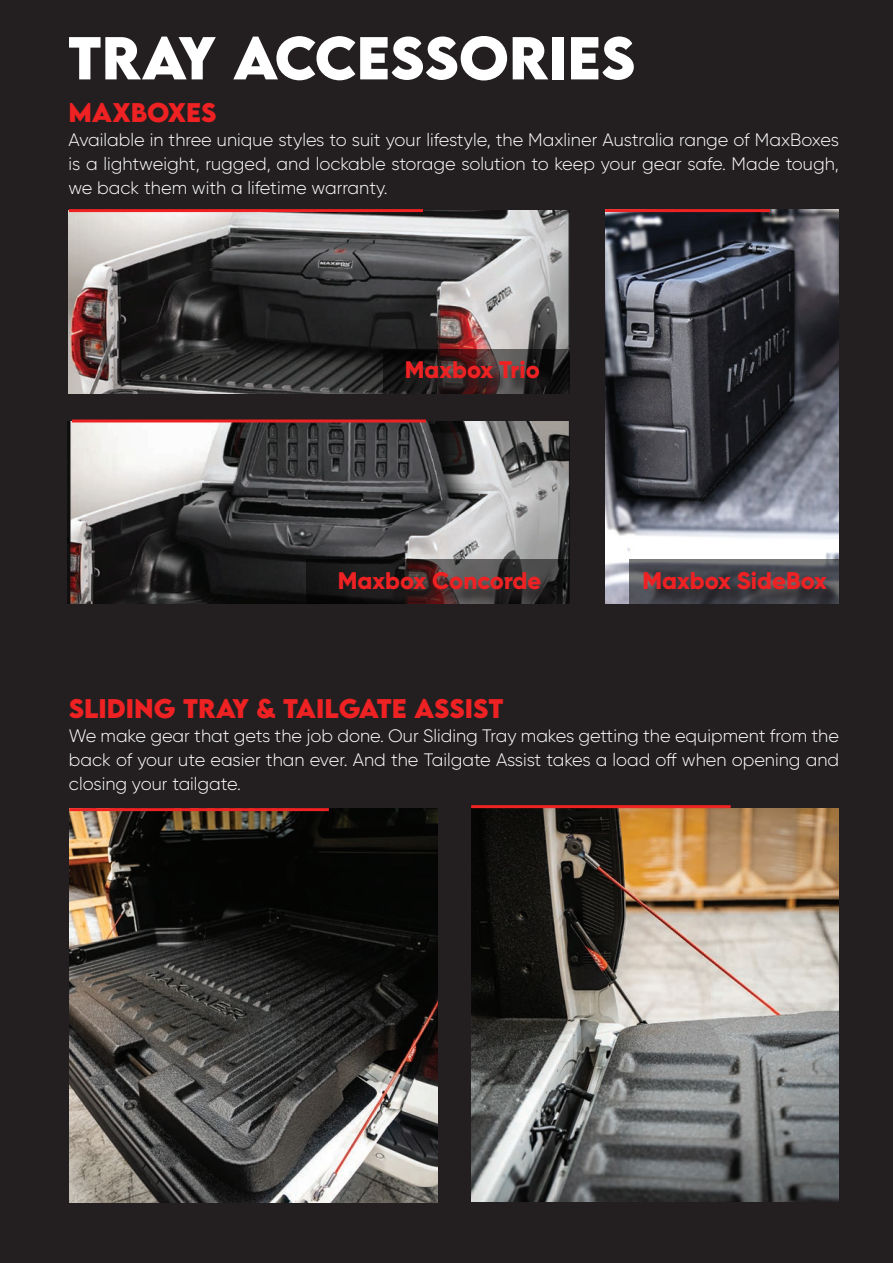
<style>
.page{position:relative;width:893px;height:1263px;background:#231f20}
.page>*{position:absolute;margin:0;border:0;box-sizing:border-box;transform-origin:0 0}
.t1{font:700 53.7px "LEMONMILK";color:#fff}
.t2{font:800 24px "Gilroy";color:#ee2123}
.t3{font:700 24px "LEMONMILK";color:#ee2123}
.t4{font:300 18px/24px "Gilroy";color:#fff;text-align:justify}
</style>
<div class="page">
<img style="left:69px;top:211px;width:500px;height:182px">
<img style="left:605px;top:209px;width:234px;height:395px">
<hr style="left:69px;top:209px;width:354px;height:3px;background:#ee2123">
<img style="left:67px;top:421px;width:502px;height:183px">
<hr style="left:72px;top:419px;width:354px;height:3px;background:#ee2123">
<hr style="left:605px;top:209px;width:165px;height:3px;background:#ee2123">
<svg style="left:306px;top:559px;width:262px;height:45px"></svg>
<svg style="left:341px;top:574px;width:218px;height:30px"></svg>
<svg style="left:629px;top:559px;width:210px;height:45px;background:#58595f"></svg>
<svg style="left:646px;top:574px;width:193px;height:30px;background:#3f3f45"></svg>
<svg style="left:383px;top:349px;width:185px;height:45px"></svg>
<svg style="left:408px;top:364px;width:149px;height:30px"></svg>
<img style="left:69px;top:808px;width:368px;height:395px">
<img style="left:471px;top:808px;width:368px;height:393px">
<hr style="left:471px;top:805px;width:260px;height:3px;background:#ee2123">
<hr style="left:69px;top:808px;width:260px;height:3px;background:#ee2123">
<h1 class="t1" style="left:68px;top:22px;width:569px">TRAY ACCESSORIES</h1>
<h2 class="t3" style="left:68px;top:96px;width:150px">MAXBOXES</h2>
<p class="t4" style="left:68px;top:127px;width:772px">Available in three unique styles to suit your lifestyle, the Maxliner Australia range of MaxBoxes is a lightweight, rugged, and lockable storage solution to keep your gear safe. Made tough, we back them with a lifetime warranty.</p>
<h2 class="t2" style="left:405px;top:354px;width:137px">Maxbox Trio</h2>
<h2 class="t2" style="left:338px;top:565px;width:205px">Maxbox Concorde</h2>
<h2 class="t2" style="left:642px;top:565px;width:186px">Maxbox SideBox</h2>
<h2 class="t3" style="left:69px;top:692px;width:436px">SLIDING TRAY &amp; TAILGATE ASSIST</h2>
<p class="t4" style="left:69px;top:723px;width:772px">We make gear that gets the job done. Our Sliding Tray makes getting the equipment from the back of your ute easier than ever. And the Tailgate Assist takes a load off when opening and closing your tailgate.</p>
</div>
